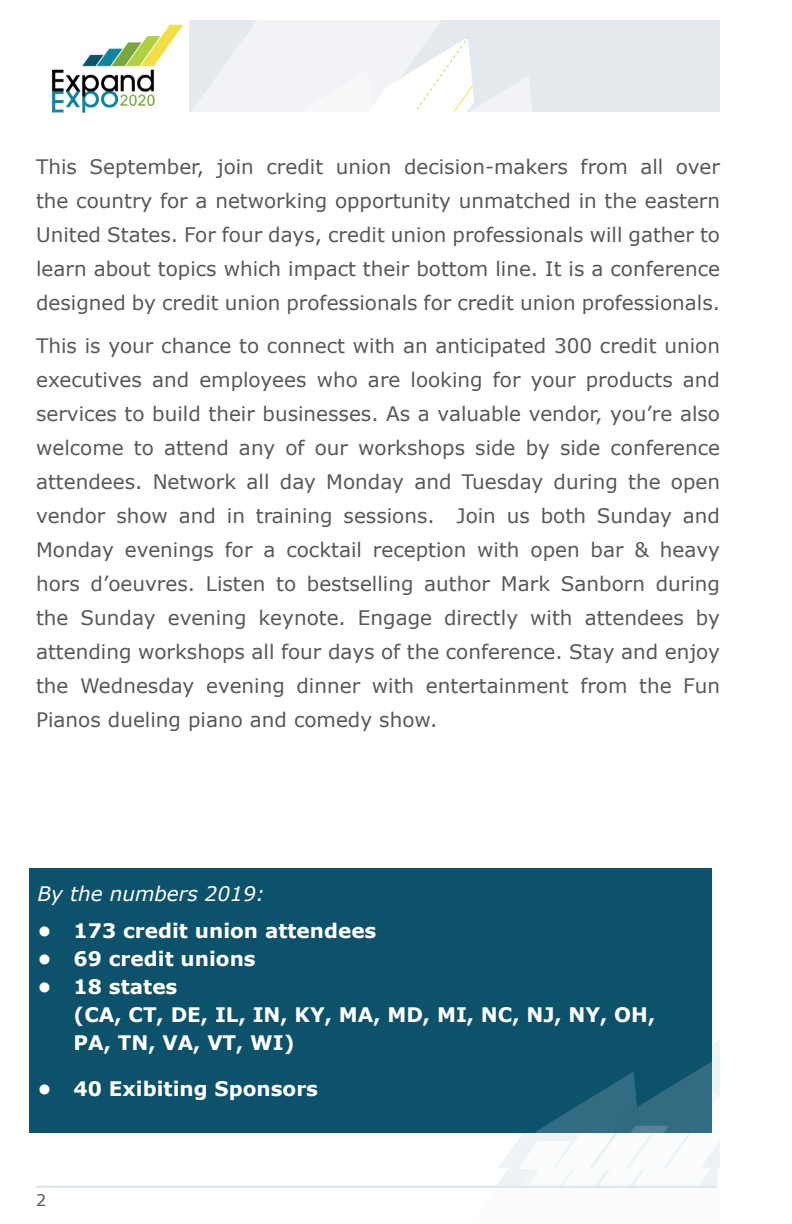
<style>
.page{position:relative;width:792px;height:1224px;background:#fff}
.page>*{position:absolute;margin:0;border:0;box-sizing:border-box;transform-origin:0 0}
.t1{font:20px/34px "Verdana";color:#57585a;text-align:justify}
.t2{font:700 20px/28px "Verdana";color:#fff}
.t3{font:italic 20px "Verdana";color:#fff}
.t4{font:16px "Verdana";color:#57585a}
</style>
<div class="page">
<div style="left:36px;top:20px;width:684px;height:156px;background:#e4e9ee"></div>
<svg style="left:189px;top:20px;width:252px;height:93px;fill:#f1f3f6"></svg>
<svg style="left:196px;top:37px;width:339px;height:76px"></svg>
<div style="left:29px;top:113px;width:740px;height:63px;background:#fff"></div>
<hr style="left:36px;top:1186px;width:681px;height:2px;background:#dbe4e9">
<div style="left:29px;top:868px;width:683px;height:265px;background:#0d526b"></div>
<img style="left:37px;top:20px;width:152px;height:93px">
<svg style="left:496px;top:1040px;width:224px;height:146px"></svg>
<p class="t1" style="left:36px;top:149px;width:686px">This September, join credit union decision-makers from all over the country for a networking opportunity unmatched in the eastern United States. For four days, credit union professionals will gather to learn about topics which impact their bottom line. It is a conference designed by credit union professionals for credit union professionals.</p>
<p class="t1" style="left:36px;top:328px;width:686px">This is your chance to connect with an anticipated 300 credit union executives and employees who are looking for your products and services to build their businesses. As a valuable vendor, you’re also welcome to attend any of our workshops side by side conference attendees. Network all day Monday and Tuesday during the open vendor show and in training sessions. Join us both Sunday and Monday evenings for a cocktail reception with open bar &amp; heavy hors d’oeuvres. Listen to bestselling author Mark Sanborn during the Sunday evening keynote. Engage directly with attendees by attending workshops all four days of the conference. Stay and enjoy the Wednesday evening dinner with entertainment from the Fun Pianos dueling piano and comedy show.</p>
<p class="t3" style="left:38px;top:879px;width:229px">By the numbers 2019:</p>
<p class="t2" style="left:38px;top:916px;width:340px">• 173 credit union attendees</p>
<p class="t2" style="left:38px;top:944px;width:220px">• 69 credit unions</p>
<p class="t2" style="left:74px;top:972px;width:583px;text-indent:-36px">• 18 states<br>(CA, CT, DE, IL, IN, KY, MA, MD, MI, NC, NJ, NY, OH,</p>
<p class="t2" style="left:74px;top:1028px;width:223px">PA, TN, VA, VT, WI)</p>
<p class="t2" style="left:38px;top:1074px;width:282px">• 40 Exibiting Sponsors</p>
<p class="t4" style="left:36px;top:1189px;width:12px">2</p>
</div>
